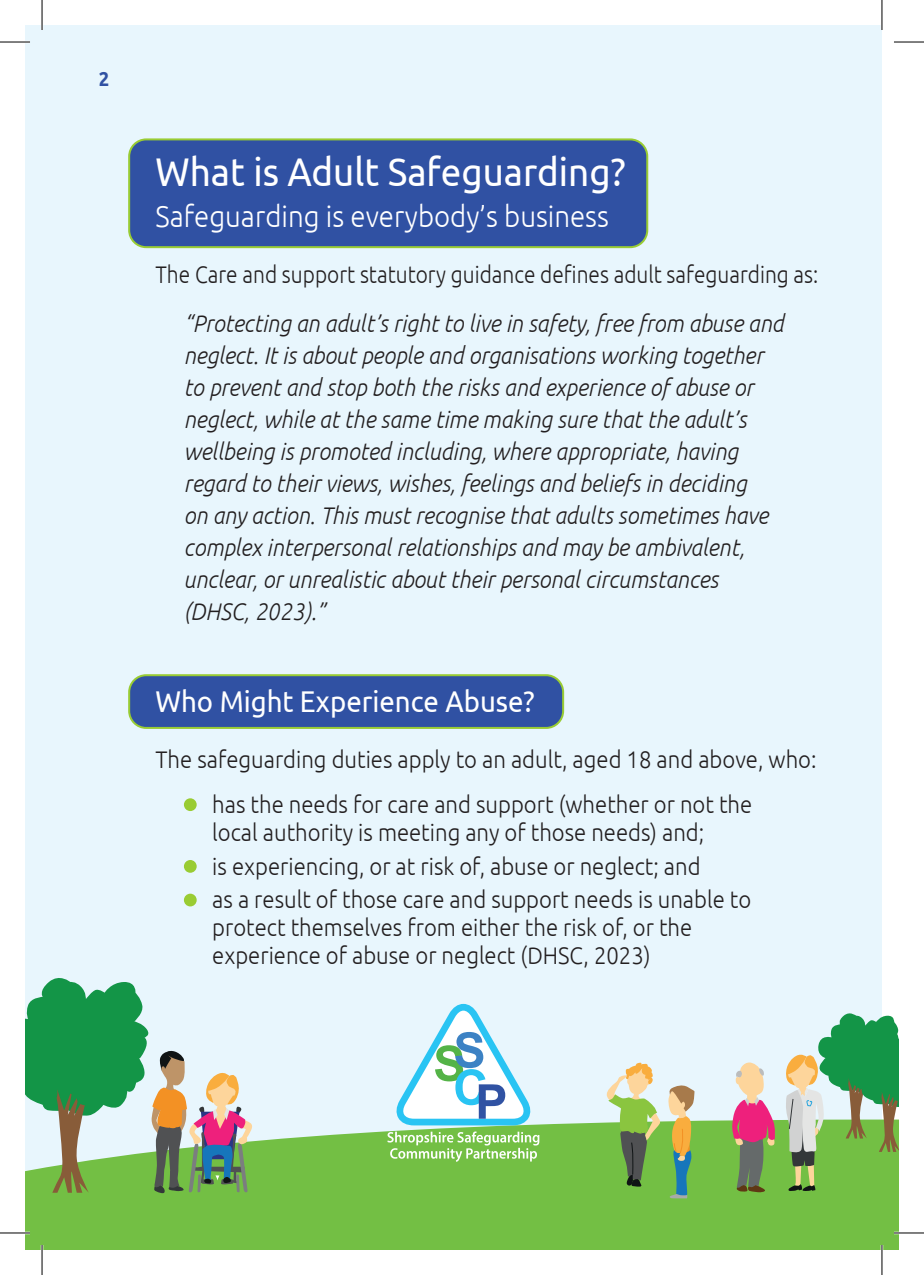
<style>
.page{position:relative;width:924px;height:1275px;background:#fff}
.page>*{position:absolute;margin:0;border:0;box-sizing:border-box;transform-origin:0 0}
.t1{font:40px "Ubuntu";color:#fff;scale:.92 1}
.t2{font:300 30px "Ubuntu";color:#fff;scale:.92 1}
.t3{font:30px "Ubuntu";color:#fff;scale:.92 1}
.t4{font:italic 300 24px/32px "Ubuntu";color:#231f20;scale:.92 1}
.t5{font:300 24px/28px "Ubuntu";color:#231f20;scale:.92 1}
.t6{font:300 24px "Ubuntu";color:#231f20;scale:.87 1}
.t7{font:700 20px "Ubuntu";color:#3051a3;scale:.92 1}
</style>
<div class="page">
<div style="left:25px;top:25px;width:856px;height:1225px;background:#e8f6fd"></div>
<div style="left:25px;top:1120px;width:873px;height:130px;background:#73bf44"></div>
<svg style="left:606px;top:1062px;width:54px;height:124px"></svg>
<svg style="left:731px;top:1062px;width:44px;height:130px"></svg>
<svg style="left:667px;top:1085px;width:27px;height:113px;background:#9eae73"></svg>
<svg style="left:25px;top:978px;width:227px;height:215px"></svg>
<svg style="left:784px;top:1010px;width:114px;height:181px"></svg>
<div style="left:129px;top:139px;width:518px;height:108px;background:#3051a3;border-radius:17px"></div>
<div style="left:128px;top:138px;width:520px;height:110px;border:2px solid #9c3;border-radius:17px"></div>
<div style="left:129px;top:675px;width:434px;height:53px;background:#3051a3;border-radius:17px"></div>
<div style="left:128px;top:674px;width:436px;height:55px;border:2px solid #9c3;border-radius:17px"></div>
<div style="left:184px;top:798px;width:12px;height:13px;background:#9c3;border-radius:50%"></div>
<div style="left:184px;top:860px;width:12px;height:12px;background:#9c3;border-radius:50%"></div>
<div style="left:184px;top:893px;width:12px;height:13px;background:#9c3;border-radius:50%"></div>
<svg style="left:395px;top:1004px;width:136px;height:121px"></svg>
<svg style="left:387px;top:1131px;width:152px;height:30px;background:#97cf74"></svg>
<hr style="left:0;top:41px;width:30px;height:2px;background:#fff">
<hr style="left:0;top:1231px;width:30px;height:3px;background:#fff">
<hr style="left:893px;top:1231px;width:30px;height:3px;background:#fff">
<hr style="left:41px;top:0;width:2px;height:30px;background:#fff">
<hr style="left:41px;top:1245px;width:2px;height:30px;background:#fff">
<hr style="left:880px;top:0;width:2px;height:30px;background:#fff">
<hr style="left:880px;top:1245px;width:2px;height:30px;background:#fff">
<hr style="left:0;top:42px;width:30px;height:1px;background:#000">
<hr style="left:893px;top:42px;width:30px;height:1px;background:#000">
<hr style="left:0;top:1232px;width:30px;height:1px;background:#000">
<hr style="left:893px;top:1232px;width:30px;height:1px;background:#000">
<hr style="left:42px;top:0;width:1px;height:30px;background:#000">
<hr style="left:42px;top:1245px;width:1px;height:30px;background:#000">
<hr style="left:881px;top:0;width:1px;height:30px;background:#000">
<hr style="left:881px;top:1245px;width:1px;height:30px;background:#000">
<p class="t7" style="left:99px;top:67px;width:13px">2</p>
<p class="t1" style="left:155px;top:148px;width:512px">What is Adult Safeguarding?</p>
<p class="t2" style="left:155px;top:198px;width:494px">Safeguarding is everybody’s business</p>
<p class="t6" style="left:155px;top:259px;width:763px">The Care and support statutory guidance defines adult safeguarding as:</p>
<p class="t4" style="left:184px;top:306px;width:653px">“Protecting an adult’s right to live in safety, free from abuse and neglect. It is about people and organisations working together to prevent and stop both the risks and experience of abuse or neglect, while at the same time making sure that the adult’s wellbeing is promoted including, where appropriate, having regard to their views, wishes, feelings and beliefs in deciding<br>on any action. This must recognise that adults sometimes have complex interpersonal relationships and may be ambivalent, unclear, or unrealistic about their personal circumstances (DHSC, 2023).”</p>
<p class="t3" style="left:155px;top:683px;width:413px">Who Might Experience Abuse?</p>
<p class="t5" style="left:155px;top:745px;width:719px">The safeguarding duties apply to an adult, aged 18 and above, who:</p>
<p class="t5" style="left:212px;top:790px;width:588px">has the needs for care and support (whether or not the local authority is meeting any of those needs) and;</p>
<p class="t5" style="left:212px;top:851px;width:532px">is experiencing, or at risk of, abuse or neglect; and</p>
<p class="t5" style="left:212px;top:885px;width:587px">as a result of those care and support needs is unable to protect themselves from either the risk of, or the experience of abuse or neglect (DHSC, 2023)</p>
</div>
